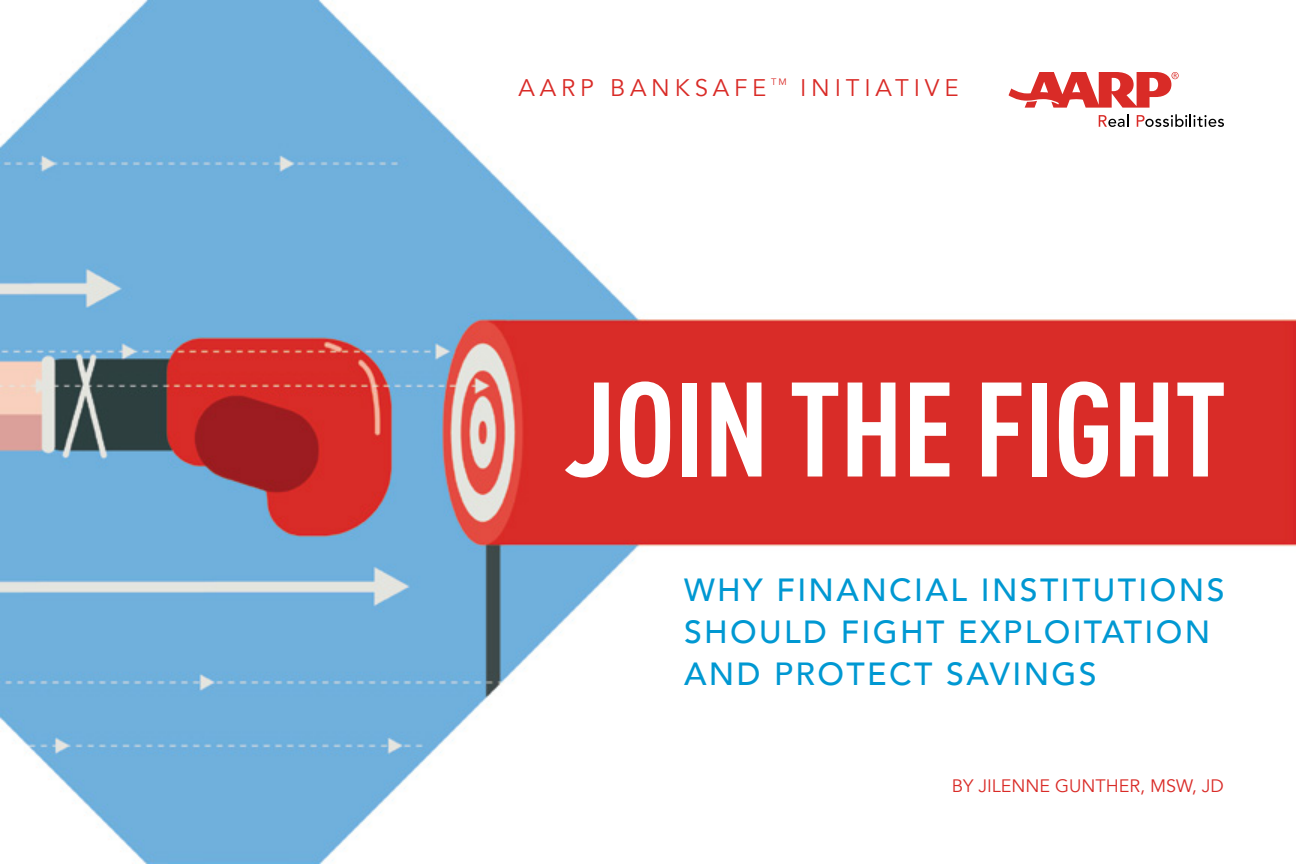
<style>
.page{position:relative;width:1296px;height:864px;background:#fff}
.page>*{position:absolute;margin:0;border:0;box-sizing:border-box;transform-origin:0 0}
.t1{font:700 condensed 132px "DINOT";letter-spacing:-.01em;color:#fff}
.t2{font:500 32px/42px "Avenir";letter-spacing:.075em;color:#0098d2}
.t3{font:24px "Avenir";letter-spacing:.2em;color:#d92b27}
.t4{font:18px "Avenir";color:#d92b27}
.t5{font:9.4px "Avenir";color:#d92b27}
</style>
<div class="page">
<img style="left:0;top:0;width:1296px;height:864px">
<svg style="left:1009px;top:72px;width:170px;height:36px"></svg>
<svg style="left:1099px;top:114px;width:30px;height:13px"></svg>
<svg style="left:1137px;top:114px;width:87px;height:13px"></svg>
<p class="t3" style="left:519px;top:73px;width:249px">AARP BANKSAFE</p>
<p class="t5" style="left:771px;top:76px;width:17px">TM</p>
<p class="t3" style="left:800px;top:73px;width:160px">INITIATIVE</p>
<h1 class="t1" style="left:565px;top:350px;width:663px">JOIN THE FIGHT</h1>
<p class="t2" style="left:684px;top:567px;width:542px">WHY FINANCIAL INSTITUTIONS<br>SHOULD FIGHT EXPLOITATION<br>AND PROTECT SAVINGS</p>
<p class="t4" style="left:952px;top:775px;width:274px">BY JILENNE GUNTHER, MSW, JD</p>
</div>
